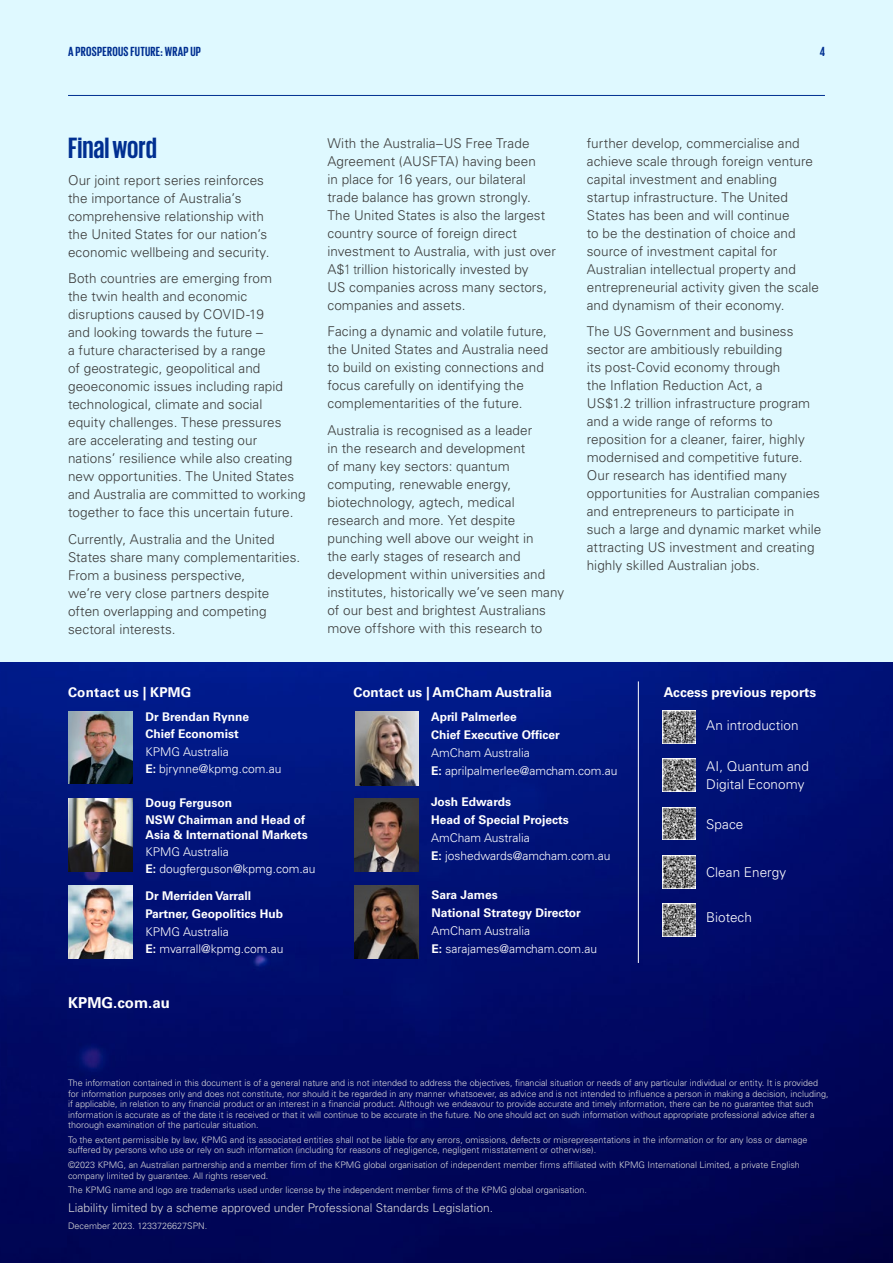
<style>
.page{position:relative;width:893px;height:1263px;background:#fff}
.page>*{position:absolute;margin:0;border:0;box-sizing:border-box;transform-origin:0 0}
.t1{font:700 30px "KPMG";color:#002f91}
.t2{font:700 15px "Univers LT Std";color:#fff}
.t3{font:300 13.5px/18px "Univers LT Std";letter-spacing:.005em;color:#3c3c3b}
.t4{font:300 13.5px/18px "Univers LT Std";letter-spacing:.005em;color:#fff}
.t5{font:700 13.5px "Univers LT Std";color:#fff}
.t6{font:700 13.5px "KPMG";letter-spacing:.02em;color:#002f91}
.t7{font:700 13.5px "Univers LT Std";letter-spacing:.02em;color:#fff}
.t8{font:300 12px/17.2px "Univers LT Std";color:#fff}
.t9{font:700 12px/18px "Univers LT Std";color:#fff}
.t10{font:300 12px "Univers LT Std";color:#dadada}
.t11{font:300 9px/10.5px "Univers LT Std";color:#dadada}
.s1{font-weight:700}
</style>
<div class="page">
<img style="left:0;top:661px;width:893px;height:602px">
<div style="left:0;top:0;width:893px;height:661px;background:#dff9ff"></div>
<img style="left:663px;top:904px;width:32px;height:32px">
<img style="left:663px;top:855px;width:32px;height:33px">
<img style="left:663px;top:807px;width:32px;height:33px">
<img style="left:663px;top:759px;width:32px;height:32px">
<img style="left:663px;top:710px;width:32px;height:33px">
<hr style="left:68px;top:95px;width:757px;height:1px;background:#002f91">
<img style="left:68px;top:711px;width:65px;height:73px">
<img style="left:68px;top:885px;width:65px;height:73px">
<img style="left:354px;top:798px;width:65px;height:73px">
<img style="left:68px;top:798px;width:65px;height:73px">
<img style="left:355px;top:711px;width:64px;height:75px">
<div style="left:625px;top:672px;width:27px;height:300px;background:#00a4a2;opacity:.25"></div>
<hr style="left:638px;top:681px;width:1px;height:282px;background:#fff">
<img style="left:354px;top:885px;width:65px;height:73px">
<p class="t6" style="left:68px;top:45px;width:135px">A PROSPEROUS FUTURE: WRAP UP</p>
<p class="t6" style="left:820px;top:45px;width:7px">4</p>
<h1 class="t1" style="left:68px;top:133px;width:91px">Final word</h1>
<p class="t3" style="left:68px;top:171px;width:203px">Our joint report series reinforces the importance of Australia’s comprehensive relationship with the United States for our nation’s economic wellbeing and security.</p>
<p class="t3" style="left:68px;top:269px;width:239px">Both countries are emerging from<br>the twin health and economic disruptions caused by COVID-19<br>and looking towards the future –<br>a future characterised by a range<br>of geostrategic, geopolitical and geoeconomic issues including rapid technological, climate and social<br>equity challenges. These pressures<br>are accelerating and testing our nations’ resilience while also creating new opportunities. The United States and Australia are committed to working together to face this uncertain future.</p>
<p class="t3" style="left:68px;top:530px;width:234px">Currently, Australia and the United<br>States share many complementarities.<br>From a business perspective,<br>we’re very close partners despite often overlapping and competing sectoral interests.</p>
<p class="t3" style="left:327px;top:134px;width:230px">With the Australia–US Free Trade Agreement (AUSFTA) having been<br>in place for 16 years, our bilateral trade balance has grown strongly.<br>The United States is also the largest country source of foreign direct investment to Australia, with just over A$1 trillion historically invested by<br>US companies across many sectors, companies and assets.</p>
<p class="t3" style="left:327px;top:322px;width:222px">Facing a dynamic and volatile future, the United States and Australia need to build on existing connections and focus carefully on identifying the complementarities of the future.</p>
<p class="t3" style="left:327px;top:421px;width:238px">Australia is recognised as a leader<br>in the research and development<br>of many key sectors: quantum computing, renewable energy, biotechnology, agtech, medical research and more. Yet despite punching well above our weight in<br>the early stages of research and development within universities and institutes, historically we’ve seen many of our best and brightest Australians move offshore with this research to</p>
<p class="t3" style="left:587px;top:134px;width:234px">further develop, commercialise and achieve scale through foreign venture capital investment and enabling startup infrastructure. The United States has been and will continue<br>to be the destination of choice and source of investment capital for Australian intellectual property and entrepreneurial activity given the scale and dynamism of their economy.</p>
<p class="t3" style="left:587px;top:322px;width:236px">The US Government and business sector are ambitiously rebuilding<br>its post-Covid economy through<br>the Inflation Reduction Act, a<br>US$1.2 trillion infrastructure program and a wide range of reforms to reposition for a cleaner, fairer, highly modernised and competitive future.<br>Our research has identified many opportunities for Australian companies and entrepreneurs to participate in such a large and dynamic market while attracting US investment and creating highly skilled Australian jobs.</p>
<p class="t7" style="left:68px;top:684px;width:125px">Contact us | KPMG</p>
<p class="t9" style="left:145px;top:708px;width:105px;line-height:17.2px">Dr Brendan Rynne<br>Chief Economist</p>
<p class="t8" style="left:145px;top:743px;width:138px">KPMG Australia<br><span class="s1">E:</span> bjrynne@kpmg.com.au</p>
<p class="t9" style="left:145px;top:794px;width:161px;line-height:17.2px">Doug Ferguson<br>NSW Chairman and Head of</p>
<p class="t9" style="left:145px;top:825px;width:164px">Asia &amp; International Markets</p>
<p class="t8" style="left:145px;top:843px;width:172px">KPMG Australia<br><span class="s1">E:</span> dougferguson@kpmg.com.au</p>
<p class="t9" style="left:145px;top:886px;width:139px">Dr Merriden Varrall<br>Partner, Geopolitics Hub</p>
<p class="t8" style="left:145px;top:923px;width:140px">KPMG Australia<br><span class="s1">E:</span> mvarrall@kpmg.com.au</p>
<p class="t2" style="left:68px;top:993px;width:103px">KPMG.com.au</p>
<p class="t5" style="left:353px;top:684px;width:200px">Contact us | AmCham Australia</p>
<p class="t5" style="left:664px;top:684px;width:154px">Access previous reports</p>
<p class="t9" style="left:431px;top:708px;width:130px">April Palmerlee<br>Chief Executive Officer</p>
<p class="t8" style="left:431px;top:744px;width:188px;line-height:18px">AmCham Australia<br><span class="s1">E:</span> aprilpalmerlee@amcham.com.au</p>
<p class="t9" style="left:431px;top:793px;width:139px">Josh Edwards<br>Head of Special Projects</p>
<p class="t8" style="left:431px;top:829px;width:181px;line-height:18px">AmCham Australia<br><span class="s1">E:</span> joshedwards@amcham.com.au</p>
<p class="t9" style="left:431px;top:886px;width:151px">Sara James<br>National Strategy Director</p>
<p class="t8" style="left:431px;top:922px;width:167px;line-height:18px">AmCham Australia<br><span class="s1">E:</span> sarajames@amcham.com.au</p>
<p class="t4" style="left:706px;top:716px;width:94px">An introduction</p>
<p class="t4" style="left:706px;top:758px;width:104px">AI, Quantum and<br>Digital Economy</p>
<p class="t4" style="left:706px;top:815px;width:39px">Space</p>
<p class="t4" style="left:706px;top:863px;width:82px">Clean Energy</p>
<p class="t4" style="left:706px;top:908px;width:47px">Biotech</p>
<p class="t11" style="left:68px;top:1078px;width:762px">The information contained in this document is of a general nature and is not intended to address the objectives, financial situation or needs of any particular individual or entity. It is provided for information purposes only and does not constitute, nor should it be regarded in any manner whatsoever, as advice and is not intended to influence a person in making a decision, including, if applicable, in relation to any financial product or an interest in a financial product. Although we endeavour to provide accurate and timely information, there can be no guarantee that such information is accurate as of the date it is received or that it will continue to be accurate in the future. No one should act on such information without appropriate professional advice after a thorough examination of the particular situation.</p>
<p class="t11" style="left:68px;top:1134px;width:741px">To the extent permissible by law, KPMG and its associated entities shall not be liable for any errors, omissions, defects or misrepresentations in the information or for any loss or damage suffered by persons who use or rely on such information (including for reasons of negligence, negligent misstatement or otherwise).</p>
<p class="t11" style="left:68px;top:1160px;width:733px">©2023 KPMG, an Australian partnership and a member firm of the KPMG global organisation of independent member firms affiliated with KPMG International Limited, a private English company limited by guarantee. All rights reserved.</p>
<p class="t11" style="left:68px;top:1185px;width:520px">The KPMG name and logo are trademarks used under license by the independent member firms of the KPMG global organisation.</p>
<p class="t10" style="left:68px;top:1201px;width:426px">Liability limited by a scheme approved under Professional Standards Legislation.</p>
<p class="t11" style="left:68px;top:1221px;width:141px">December 2023. 1233726627SPN.</p>
</div>
